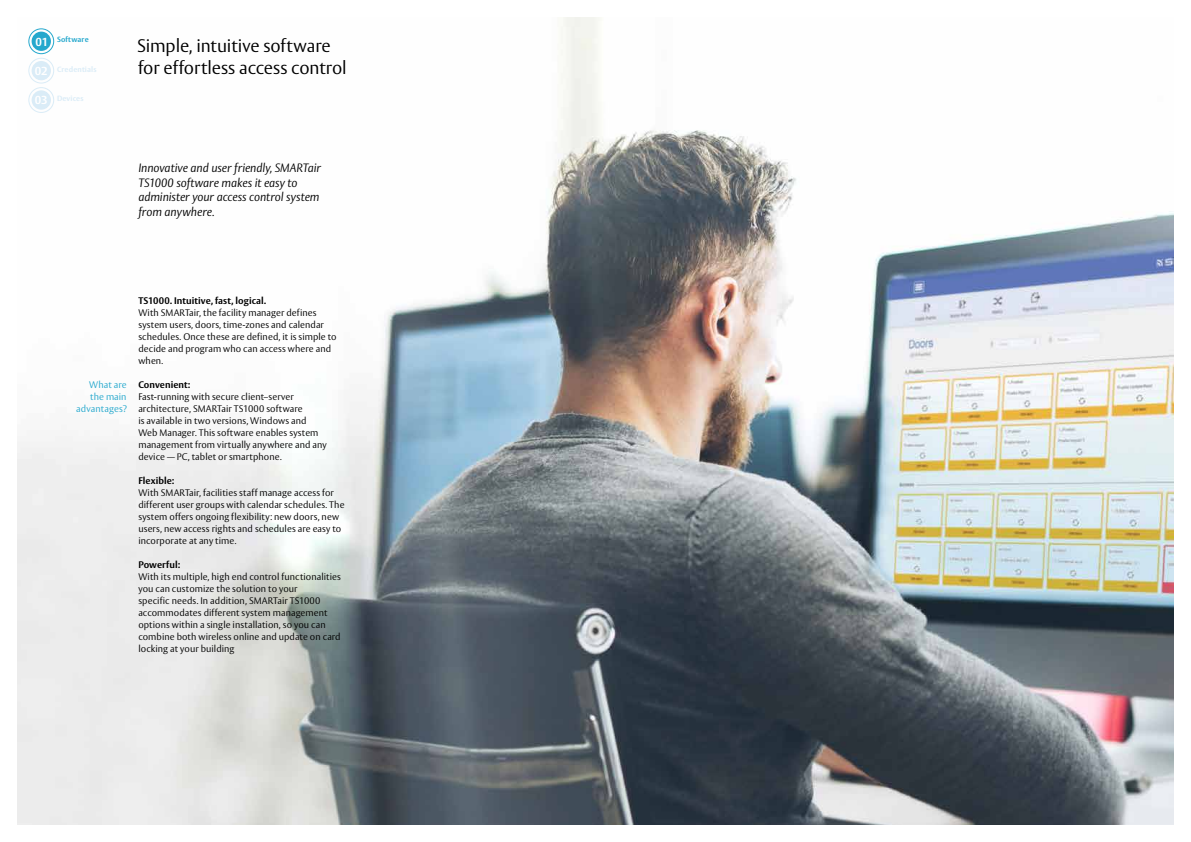
<style>
.page{position:relative;width:1191px;height:842px;background:#fff}
.page>*{position:absolute;margin:0;border:0;box-sizing:border-box;transform-origin:0 0}
.t1{font:300 18px/22px "ASSA Vesta";letter-spacing:-.005em;color:#000}
.t2{font:italic 300 12px/14.5px "ASSA Vesta";letter-spacing:-.01em;color:#000}
.t3{font:700 11.5px "ASSA Vesta";color:#fff}
.t4{font:300 9.5px/12px "ASSA Vesta";letter-spacing:.005em;color:#000}
.t5{font:700 9.5px "ASSA Vesta";letter-spacing:.01em;color:#000}
.t6{font:300 9.5px/12px "ASSA Vesta";letter-spacing:.005em;color:#25a8cd;text-align:right}
.t7{font:700 7.5px "ASSA Vesta";letter-spacing:.015em;color:#daecf7}
.t8{font:700 7.5px "ASSA Vesta";letter-spacing:.015em;color:#25a8cd}
</style>
<div class="page">
<img style="left:17px;top:17px;width:1157px;height:808px">
<svg style="left:28px;top:28px;width:26px;height:85px"></svg>
<p class="t3" style="left:35px;top:35px;width:14px">01</p>
<p class="t3" style="left:35px;top:64px;width:14px">02</p>
<p class="t3" style="left:35px;top:93px;width:14px">03</p>
<p class="t8" style="left:57px;top:35px;width:33px">Software</p>
<p class="t7" style="left:57px;top:65px;width:41px">Credentials</p>
<p class="t7" style="left:57px;top:94px;width:28px">Devices</p>
<h1 class="t1" style="left:137px;top:36px;width:211px">Simple, intuitive software for effortless access control</h1>
<p class="t2" style="left:138px;top:161px;width:184px">Innovative and user friendly, SMARTair<br>TS1000 software makes it easy to administer your access control system from anywhere.</p>
<p class="t6" style="left:76px;top:379px;width:52px">What are the main advantages?</p>
<p class="t5" style="left:138px;top:295px;width:129px">TS1000. Intuitive, fast, logical.</p>
<p class="t4" style="left:138px;top:307px;width:200px">With SMARTair, the facility manager defines system users, doors, time-zones and calendar schedules. Once these are defined, it is simple to decide and program who can access where and when.</p>
<p class="t5" style="left:138px;top:379px;width:54px">Convenient:</p>
<p class="t4" style="left:138px;top:391px;width:190px">Fast-running with secure client–server architecture, SMARTair TS1000 software<br>is available in two versions, Windows and Web Manager. This software enables system management from virtually anywhere and any device — PC, tablet or smartphone.</p>
<p class="t5" style="left:138px;top:475px;width:38px">Flexible:</p>
<p class="t4" style="left:138px;top:487px;width:208px">With SMARTair, facilities staff manage access for different user groups with calendar schedules. The system offers ongoing flexibility: new doors, new users, new access rights and schedules are easy to incorporate at any time.</p>
<p class="t5" style="left:138px;top:559px;width:43px">Powerful:</p>
<p class="t4" style="left:138px;top:571px;width:204px">With its multiple, high end control functionalities you can customize the solution to your<br>specific needs. In addition, SMARTair TS1000 accommodates different system management options within a single installation, so you can combine both wireless online and update on card locking at your building</p>
</div>
